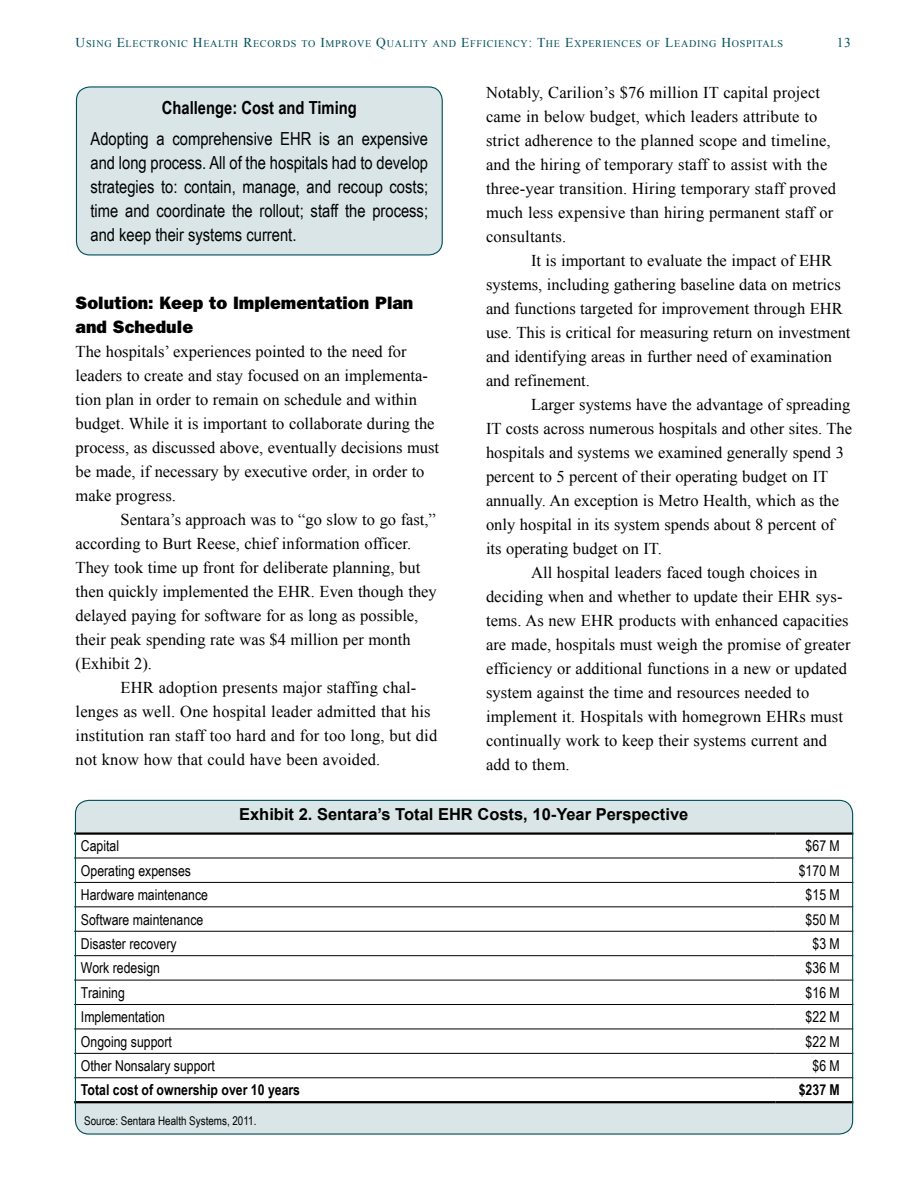
<style>
.page{position:relative;width:918px;height:1188px;background:#fff}
.page>*{position:absolute;margin:0;border:0;box-sizing:border-box;transform-origin:0 0}
.Box_text{font:18px/24px "Arial Narrow";color:#000;text-align:justify}
.Head_B_-_Franklin{font:18px/24px "ITC Franklin Gothic Std Hvy";color:#000}
.Box_head{font:700 18px "Arial Narrow";color:#000}
.BT_2_-_Times_IB{font:16.5px/24px "Times New Roman";color:#000}
.BT_-_Times_IB{font:16.5px/24px "Times New Roman";color:#000}
.Table_Head{font:700 16.5px "Arial";color:#000}
.Table_text{font:15px "Arial Narrow";color:#000}
.Table_text-2{font:700 15px "Arial Narrow";color:#000}
.t1{font:13.5px "Times New Roman";color:#004f5a}
.Table_source_-_Aria{font:12px "Arial Narrow";color:#000}
.t2{font:10.2px "Times New Roman";letter-spacing:.065em;color:#004f5a}
.s1{font-size:13.5px}
</style>
<div class="page">
<div style="left:76px;top:87px;width:366px;height:168px;background:#d9e5e6;border-radius:14px"></div>
<div style="left:76px;top:86px;width:367px;height:170px;border:1px solid #004f5a;border-radius:14px"></div>
<div style="left:75px;top:800px;width:778px;height:334px;background:#d9e5e6;border-radius:14px"></div>
<div style="left:74px;top:835px;width:777px;height:266px;background:#fff"></div>
<hr style="left:74px;top:832px;width:702px;height:3px;background:#000">
<hr style="left:776px;top:832px;width:77px;height:3px;background:#000">
<hr style="left:74px;top:1101px;width:702px;height:2px;background:#000">
<hr style="left:776px;top:1101px;width:77px;height:2px;background:#000">
<hr style="left:74px;top:858px;width:702px;height:1px;background:#000">
<hr style="left:776px;top:858px;width:77px;height:1px;background:#000">
<hr style="left:74px;top:882px;width:702px;height:1px;background:#000">
<hr style="left:776px;top:882px;width:77px;height:1px;background:#000">
<hr style="left:74px;top:906px;width:702px;height:1px;background:#000">
<hr style="left:776px;top:906px;width:77px;height:1px;background:#000">
<hr style="left:74px;top:931px;width:702px;height:1px;background:#000">
<hr style="left:776px;top:931px;width:77px;height:1px;background:#000">
<hr style="left:74px;top:955px;width:702px;height:1px;background:#000">
<hr style="left:776px;top:955px;width:77px;height:1px;background:#000">
<hr style="left:74px;top:980px;width:702px;height:1px;background:#000">
<hr style="left:776px;top:980px;width:77px;height:1px;background:#000">
<hr style="left:74px;top:1004px;width:702px;height:1px;background:#000">
<hr style="left:776px;top:1004px;width:77px;height:1px;background:#000">
<hr style="left:74px;top:1029px;width:702px;height:1px;background:#000">
<hr style="left:776px;top:1029px;width:77px;height:1px;background:#000">
<hr style="left:74px;top:1053px;width:702px;height:1px;background:#000">
<hr style="left:776px;top:1053px;width:77px;height:1px;background:#000">
<hr style="left:74px;top:1077px;width:702px;height:1px;background:#000">
<hr style="left:776px;top:1077px;width:77px;height:1px;background:#000">
<p class="t2" style="left:76px;top:37px;width:708px"><span class="s1">U</span>SING <span class="s1">E</span>LECTRONIC <span class="s1">H</span>EALTH <span class="s1">R</span>ECORDS TO <span class="s1">I</span>MPROVE <span class="s1">Q</span>UALITY AND <span class="s1">E</span>FFICIENCY<span class="s1">: T</span>HE <span class="s1">E</span>XPERIENCES OF <span class="s1">L</span>EADING <span class="s1">H</span>OSPITALS</p>
<p class="t1" style="left:837px;top:34px;width:16px">13</p>
<p class="BT_2_-_Times_IB" style="left:486px;top:80px;width:352px">Notably, Carilion’s $76 million IT capital project came in below budget, which leaders attribute to strict adherence to the planned scope and timeline, and the hiring of temporary staff to assist with the three-year transition. Hiring temporary staff proved much less expensive than hiring permanent staff or consultants.</p>
<p class="BT_2_-_Times_IB" style="left:486px;top:248px;width:366px;text-indent:45px">It is important to evaluate the impact of EHR systems, including gathering baseline data on metrics and functions targeted for improvement through EHR use. This is critical for measuring return on investment and identifying areas in further need of examination and refinement.</p>
<p class="BT_2_-_Times_IB" style="left:486px;top:392px;width:368px;text-indent:45px">Larger systems have the advantage of spreading IT costs across numerous hospitals and other sites. The hospitals and systems we examined generally spend 3 percent to 5 percent of their operating budget on IT annually. An exception is Metro Health, which as the only hospital in its system spends about 8 percent of its operating budget on IT.</p>
<p class="BT_2_-_Times_IB" style="left:486px;top:560px;width:366px;text-indent:45px">All hospital leaders faced tough choices in deciding when and whether to update their EHR sys&shy;tems. As new EHR products with enhanced capacities are made, hospitals must weigh the promise of greater efficiency or additional functions in a new or updated system against the time and resources needed to implement it. Hospitals with homegrown EHRs must continually work to keep their systems current and add to them.</p>
<p class="Box_head" style="left:162px;top:94px;width:196px">Challenge: Cost and Timing</p>
<p class="Box_text" style="left:91px;top:126px;width:339px">Adopting a comprehensive EHR is an expensive and long process. All of the hospitals had to develop strategies to: contain, manage, and recoup costs; time and coordinate the rollout; staff the process; and keep their systems current.</p>
<p class="Head_B_-_Franklin" style="left:76px;top:291px;width:339px">Solution: Keep to Implementation Plan and Schedule</p>
<p class="BT_-_Times_IB" style="left:76px;top:339px;width:365px">The hospitals’ experiences pointed to the need for leaders to create and stay focused on an implementa&shy;tion plan in order to remain on schedule and within budget. While it is important to collaborate during the process, as discussed above, eventually decisions must be made, if necessary by executive order, in order to make progress.</p>
<p class="BT_2_-_Times_IB" style="left:76px;top:507px;width:363px;text-indent:45px">Sentara’s approach was to “go slow to go fast,” according to Burt Reese, chief information officer.<br>They took time up front for deliberate planning, but then quickly implemented the EHR. Even though they delayed paying for software for as long as possible, their peak spending rate was $4 million per month (Exhibit 2).</p>
<p class="BT_2_-_Times_IB" style="left:76px;top:675px;width:363px;text-indent:45px">EHR adoption presents major staffing chal&shy;lenges as well. One hospital leader admitted that his institution ran staff too hard and for too long, but did not know how that could have been avoided.</p>
<p class="Table_Head" style="left:239px;top:803px;width:451px">Exhibit 2. Sentara’s Total EHR Costs, 10-Year Perspective</p>
<p class="Table_text" style="left:81px;top:835px;width:40px">Capital</p>
<p class="Table_text" style="left:806px;top:835px;width:36px">$67 M</p>
<p class="Table_text" style="left:81px;top:859px;width:112px">Operating expenses</p>
<p class="Table_text" style="left:799px;top:859px;width:43px">$170 M</p>
<p class="Table_text" style="left:81px;top:884px;width:129px">Hardware maintenance</p>
<p class="Table_text" style="left:806px;top:884px;width:36px">$15 M</p>
<p class="Table_text" style="left:81px;top:908px;width:124px">Software maintenance</p>
<p class="Table_text" style="left:806px;top:908px;width:36px">$50 M</p>
<p class="Table_text" style="left:81px;top:933px;width:97px">Disaster recovery</p>
<p class="Table_text" style="left:813px;top:933px;width:29px">$3 M</p>
<p class="Table_text" style="left:81px;top:957px;width:81px">Work redesign</p>
<p class="Table_text" style="left:806px;top:957px;width:36px">$36 M</p>
<p class="Table_text" style="left:81px;top:981px;width:45px">Training</p>
<p class="Table_text" style="left:806px;top:981px;width:36px">$16 M</p>
<p class="Table_text" style="left:81px;top:1006px;width:86px">Implementation</p>
<p class="Table_text" style="left:806px;top:1006px;width:36px">$22 M</p>
<p class="Table_text" style="left:81px;top:1030px;width:92px">Ongoing support</p>
<p class="Table_text" style="left:806px;top:1030px;width:36px">$22 M</p>
<p class="Table_text" style="left:81px;top:1055px;width:135px">Other Nonsalary support</p>
<p class="Table_text" style="left:813px;top:1055px;width:29px">$6 M</p>
<p class="Table_text-2" style="left:81px;top:1079px;width:221px">Total cost of ownership over 10 years</p>
<p class="Table_text-2" style="left:799px;top:1079px;width:43px">$237 M</p>
<p class="Table_source_-_Aria" style="left:84px;top:1112px;width:174px">Source: Sentara Health Systems, 2011.</p>
</div>
